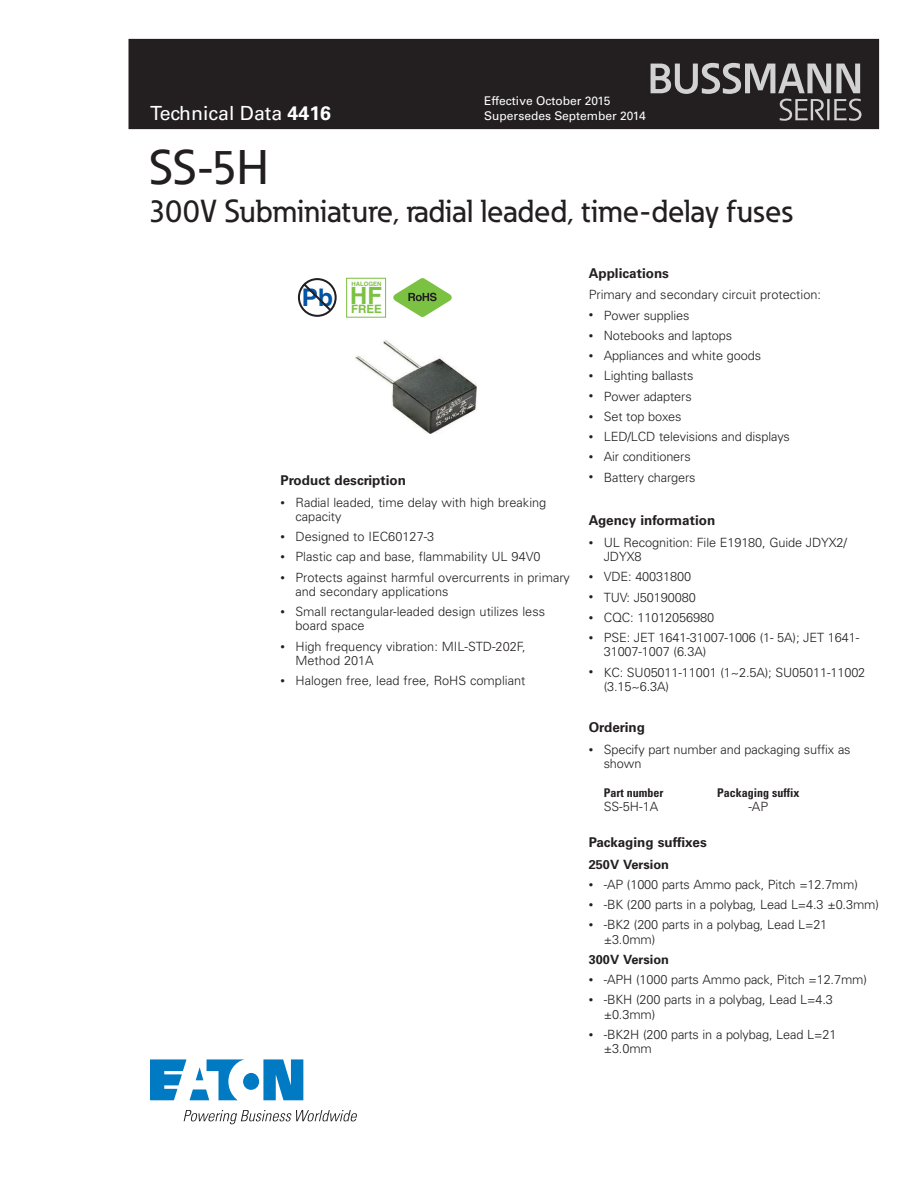
<style>
.page{position:relative;width:918px;height:1188px;background:#fff}
.page>*{position:absolute;margin:0;border:0;box-sizing:border-box;transform-origin:0 0}
.t1{font:500 48px "Eaton";color:#231f20}
.t2{font:500 31.5px "Eaton";color:#231f20}
.t3{font:700 24.3px "Helvetica";color:#0154a6}
.t4{font:700 23.7px "Helvetica";color:#7bc142}
.t5{font:19.5px "Univers LT Std";color:#fff}
.t6{font:700 13.5px "Univers LT Std";color:#231f20}
.t7{font:300 12.75px/14.2px "Univers";letter-spacing:-.01em;color:#231f20}
.t8{font:700 12.75px "Univers";color:#231f20}
.t9{font:12px/15px "Univers LT Std";color:#fff}
.t10{font:700 condensed 12px "Univers";color:#231f20}
.t11{font:700 11.55px "Helvetica";color:#7bc142}
.t12{font:700 6px "Helvetica";color:#7bc142}
.s1{font-weight:700}
.s2{font-size:9px}
</style>
<div class="page">
<div style="left:129px;top:39px;width:750px;height:90px;background:#231f20"></div>
<svg style="left:651px;top:63px;width:210px;height:58px"></svg>
<svg style="left:150px;top:1059px;width:153px;height:41px"></svg>
<svg style="left:184px;top:1110px;width:173px;height:14px"></svg>
<svg style="left:298px;top:278px;width:39px;height:39px"></svg>
<div style="left:346px;top:278px;width:40px;height:39px;border:1px solid #7bc142"></div>
<svg style="left:393px;top:278px;width:59px;height:39px"></svg>
<img style="left:356px;top:340px;width:120px;height:93px">
<h3 class="t5" style="left:150px;top:102px;width:183px">Technical Data <span class="s1">4416</span></h3>
<p class="t9" style="left:484px;top:93px;width:163px">Effective October 2015<br>Supersedes September 2014</p>
<h1 class="t1" style="left:149px;top:138px;width:121px">SS-5H</h1>
<h2 class="t2" style="left:149px;top:192px;width:645px">300V Subminiature, radial leaded, time-delay fuses</h2>
<h3 class="t3" style="left:302px;top:282px;width:33px">Pb</h3>
<p class="t12" style="left:352px;top:281px;width:32px">HALOGEN</p>
<h3 class="t4" style="left:350px;top:282px;width:33px">HF</h3>
<p class="t11" style="left:351px;top:302px;width:32px">FREE</p>
<p class="t6" style="left:280px;top:472px;width:127px">Product description</p>
<p class="t7" style="left:296px;top:495px;width:252px;text-indent:-15px"><span class="s2">•</span> Radial leaded, time delay with high breaking capacity</p>
<p class="t7" style="left:280px;top:529px;width:155px"><span class="s2">•</span> Designed to IEC60127-3</p>
<p class="t7" style="left:280px;top:549px;width:262px"><span class="s2">•</span> Plastic cap and base, flammability UL 94V0</p>
<p class="t7" style="left:296px;top:570px;width:276px;text-indent:-15px"><span class="s2">•</span> Protects against harmful overcurrents in primary and secondary applications</p>
<p class="t7" style="left:296px;top:604px;width:251px;text-indent:-15px"><span class="s2">•</span> Small rectangular-leaded design utilizes less board space</p>
<p class="t7" style="left:296px;top:639px;width:232px;text-indent:-15px"><span class="s2">•</span> High frequency vibration: MIL-STD-202F,<br>Method 201A</p>
<p class="t7" style="left:280px;top:673px;width:246px"><span class="s2">•</span> Halogen free, lead free, RoHS compliant</p>
<p class="t6" style="left:589px;top:265px;width:82px">Applications</p>
<p class="t7" style="left:589px;top:287px;width:234px">Primary and secondary circuit protection:</p>
<p class="t7" style="left:589px;top:308px;width:102px"><span class="s2">•</span> Power supplies</p>
<p class="t7" style="left:589px;top:328px;width:145px"><span class="s2">•</span> Notebooks and laptops</p>
<p class="t7" style="left:589px;top:348px;width:174px"><span class="s2">•</span> Appliances and white goods</p>
<p class="t7" style="left:589px;top:368px;width:106px"><span class="s2">•</span> Lighting ballasts</p>
<p class="t7" style="left:589px;top:389px;width:104px"><span class="s2">•</span> Power adapters</p>
<p class="t7" style="left:589px;top:409px;width:94px"><span class="s2">•</span> Set top boxes</p>
<p class="t7" style="left:589px;top:429px;width:203px"><span class="s2">•</span> LED/LCD televisions and displays</p>
<p class="t7" style="left:589px;top:449px;width:104px"><span class="s2">•</span> Air conditioners</p>
<p class="t7" style="left:589px;top:470px;width:108px"><span class="s2">•</span> Battery chargers</p>
<p class="t6" style="left:589px;top:512px;width:128px">Agency information</p>
<p class="t7" style="left:604px;top:535px;width:245px;text-indent:-15px"><span class="s2">•</span> UL Recognition: File E19180, Guide JDYX2/<br>JDYX8</p>
<p class="t7" style="left:589px;top:569px;width:104px"><span class="s2">•</span> VDE: 40031800</p>
<p class="t7" style="left:589px;top:590px;width:109px"><span class="s2">•</span> TUV: J50190080</p>
<p class="t7" style="left:589px;top:610px;width:127px"><span class="s2">•</span> CQC: 11012056980</p>
<p class="t7" style="left:604px;top:630px;width:257px;text-indent:-15px"><span class="s2">•</span> PSE: JET 1641-31007-1006 (1- 5A); JET 1641-<br>31007-1007 (6.3A)</p>
<p class="t7" style="left:604px;top:665px;width:263px;text-indent:-15px"><span class="s2">•</span> KC: SU05011-11001 (1~2.5A); SU05011-11002 (3.15~6.3A)</p>
<p class="t6" style="left:589px;top:719px;width:58px">Ordering</p>
<p class="t7" style="left:604px;top:742px;width:248px;text-indent:-15px"><span class="s2">•</span> Specify part number and packaging suffix as shown</p>
<p class="t10" style="left:604px;top:785px;width:61px">Part number</p>
<p class="t10" style="left:717px;top:785px;width:84px">Packaging suffix</p>
<p class="t7" style="left:604px;top:799px;width:56px">SS-5H-1A</p>
<p class="t7" style="left:748px;top:799px;width:21px">-AP</p>
<p class="t6" style="left:589px;top:834px;width:120px">Packaging suffixes</p>
<p class="t8" style="left:589px;top:856px;width:82px">250V Version</p>
<p class="t7" style="left:589px;top:877px;width:271px"><span class="s2">•</span> -AP (1000 parts Ammo pack, Pitch =12.7mm)</p>
<p class="t7" style="left:589px;top:897px;width:292px"><span class="s2">•</span> -BK (200 parts in a polybag, Lead L=4.3 ±0.3mm)</p>
<p class="t7" style="left:604px;top:917px;width:225px;text-indent:-15px"><span class="s2">•</span> -BK2 (200 parts in a polybag, Lead L=21 ±3.0mm)</p>
<p class="t8" style="left:589px;top:951px;width:82px">300V Version</p>
<p class="t7" style="left:589px;top:972px;width:280px"><span class="s2">•</span> -APH (1000 parts Ammo pack, Pitch =12.7mm)</p>
<p class="t7" style="left:604px;top:992px;width:231px;text-indent:-15px"><span class="s2">•</span> -BKH (200 parts in a polybag, Lead L=4.3 ±0.3mm)</p>
<p class="t7" style="left:604px;top:1027px;width:234px;text-indent:-15px"><span class="s2">•</span> -BK2H (200 parts in a polybag, Lead L=21 ±3.0mm</p>
</div>
